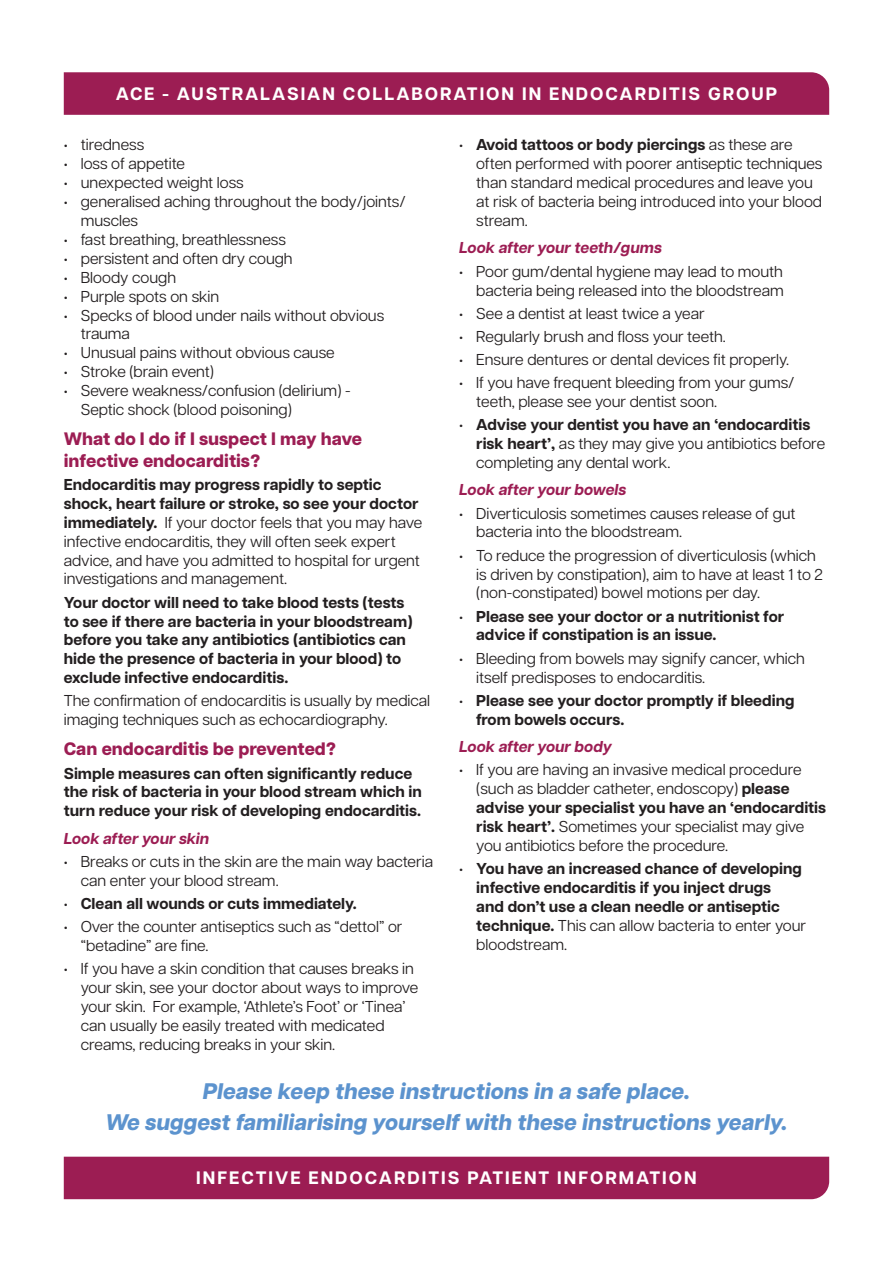
<style>
.page{position:relative;width:893px;height:1263px;background:#fff}
.page>*{position:absolute;margin:0;border:0;box-sizing:border-box;transform-origin:0 0}
.t1{font:italic 800 22.5px "Articulat CF";color:#5c93ce}
.t2{font:700 18px "Articulat CF";letter-spacing:.11em;color:#fff}
.t3{font:800 18px/21.6px "Articulat CF";color:#9c1d53}
.t4{font:15.75px/18.9px "Articulat CF";color:#231f20}
.t5{font:700 15.75px/18.9px "Articulat CF";color:#231f20}
.t6{font:italic 700 15.75px "Articulat CF";color:#9c1d53}
.s1{font-weight:700}
.s2{font-weight:400}
</style>
<div class="page">
<div style="left:64px;top:1157px;width:765px;height:42px;background:#9c1d53"></div>
<div style="left:64px;top:72px;width:765px;height:43px;background:#9c1d53"></div>
<p class="t2" style="left:116px;top:80px;width:663px">ACE - AUSTRALASIAN COLLABORATION IN ENDOCARDITIS GROUP</p>
<p class="t4" style="left:64px;top:134px;width:82px">• tiredness</p>
<p class="t4" style="left:64px;top:153px;width:123px">• loss of appetite</p>
<p class="t4" style="left:64px;top:172px;width:182px">• unexpected weight loss</p>
<p class="t4" style="left:81px;top:191px;width:326px;text-indent:-17px">• generalised aching throughout the body/joints/ muscles</p>
<p class="t4" style="left:64px;top:229px;width:224px">• fast breathing, breathlessness</p>
<p class="t4" style="left:64px;top:248px;width:230px">• persistent and often dry cough</p>
<p class="t4" style="left:64px;top:267px;width:114px">• Bloody cough</p>
<p class="t4" style="left:64px;top:286px;width:157px">• Purple spots on skin</p>
<p class="t4" style="left:81px;top:305px;width:305px;text-indent:-17px">• Specks of blood under nails without obvious trauma</p>
<p class="t4" style="left:64px;top:342px;width:272px">• Unusual pains without obvious cause</p>
<p class="t4" style="left:64px;top:361px;width:152px">• Stroke (brain event)</p>
<p class="t4" style="left:81px;top:380px;width:271px;text-indent:-17px">• Severe weakness/confusion (delirium) -<br>Septic shock (blood poisoning)</p>
<p class="t3" style="left:64px;top:428px;width:300px">What do I do if I suspect I may have infective endocarditis?</p>
<p class="t4" style="left:64px;top:474px;width:360px"><span class="s1">Endocarditis may progress rapidly to septic shock, heart failure or stroke, so see your doctor immediately.</span> If your doctor feels that you may have infective endocarditis, they will often seek expert advice, and have you admitted to hospital for urgent investigations and management.</p>
<p class="t5" style="left:64px;top:592px;width:350px">Your doctor will need to take blood tests (tests to see if there are bacteria in your bloodstream) before you take any antibiotics (antibiotics can hide the presence of bacteria in your blood) to exclude infective endocarditis.</p>
<p class="t4" style="left:64px;top:690px;width:368px">The confirmation of endocarditis is usually by medical imaging techniques such as echocardiography.</p>
<p class="t3" style="left:64px;top:738px;width:274px">Can endocarditis be prevented?</p>
<p class="t5" style="left:64px;top:763px;width:360px">Simple measures can often significantly reduce the risk of bacteria in your blood stream which in turn reduce your risk of developing endocarditis.</p>
<p class="t6" style="left:64px;top:826px;width:147px">Look after your skin</p>
<p class="t4" style="left:81px;top:851px;width:354px;text-indent:-17px">• Breaks or cuts in the skin are the main way bacteria can enter your blood stream.</p>
<p class="t5" style="left:64px;top:893px;width:295px"><span class="s2">•</span> Clean all wounds or cuts immediately.</p>
<p class="t4" style="left:81px;top:916px;width:323px;text-indent:-17px">• Over the counter antiseptics such as “dettol” or “betadine” are fine.</p>
<p class="t4" style="left:81px;top:958px;width:339px;text-indent:-17px">• If you have a skin condition that causes breaks in your skin, see your doctor about ways to improve your skin. For example, ‘Athlete’s Foot’ or ‘Tinea’ can usually be easily treated with medicated creams, reducing breaks in your skin.</p>
<p class="t4" style="left:476px;top:134px;width:348px;text-indent:-17px">• <span class="s1">Avoid tattoos or body piercings</span> as these are often performed with poorer antiseptic techniques than standard medical procedures and leave you at risk of bacteria being introduced into your blood stream.</p>
<p class="t6" style="left:459px;top:236px;width:204px">Look after your teeth/gums</p>
<p class="t4" style="left:459px;top:261px;width:326px;text-align:right">• Poor gum/dental hygiene may lead to mouth bacteria being released into the bloodstream</p>
<p class="t4" style="left:459px;top:303px;width:247px">• See a dentist at least twice a year</p>
<p class="t4" style="left:459px;top:326px;width:268px">• Regularly brush and floss your teeth.</p>
<p class="t4" style="left:459px;top:349px;width:331px">• Ensure dentures or dental devices fit properly.</p>
<p class="t4" style="left:476px;top:372px;width:320px;text-indent:-17px">• If you have frequent bleeding from your gums/ teeth, please see your dentist soon.</p>
<p class="t4" style="left:476px;top:414px;width:350px;text-indent:-17px">• <span class="s1">Advise your dentist you have an ‘endocarditis risk heart’,</span> as they may give you antibiotics before completing any dental work.</p>
<p class="t6" style="left:459px;top:478px;width:169px">Look after your bowels</p>
<p class="t4" style="left:476px;top:502px;width:321px;text-indent:-17px">• Diverticulosis sometimes causes release of gut bacteria into the bloodstream.</p>
<p class="t4" style="left:476px;top:545px;width:348px;text-indent:-17px">• To reduce the progression of diverticulosis (which is driven by constipation), aim to have at least 1 to 2 (non-constipated) bowel motions per day.</p>
<p class="t5" style="left:476px;top:606px;width:309px;text-indent:-17px"><span class="s2">•</span> Please see your doctor or a nutritionist for advice if constipation is an issue.</p>
<p class="t4" style="left:476px;top:648px;width:330px;text-indent:-17px">• Bleeding from bowels may signify cancer, which itself predisposes to endocarditis.</p>
<p class="t5" style="left:476px;top:690px;width:320px;text-indent:-17px"><span class="s2">•</span> Please see your doctor promptly if bleeding from bowels occurs.</p>
<p class="t6" style="left:459px;top:735px;width:154px">Look after your body</p>
<p class="t4" style="left:476px;top:759px;width:351px;text-indent:-17px">• If you are having an invasive medical procedure (such as bladder catheter, endoscopy) <span class="s1">please advise your specialist you have an ‘endocarditis risk heart’.</span> Sometimes your specialist may give you antibiotics before the procedure.</p>
<p class="t5" style="left:476px;top:858px;width:331px;text-indent:-17px"><span class="s2">•</span> You have an increased chance of developing infective endocarditis if you inject drugs<br>and don’t use a clean needle or antiseptic technique. <span class="s2">This can allow bacteria to enter your bloodstream.</span></p>
<p class="t1" style="left:203px;top:1074px;width:489px">Please keep these instructions in a safe place.</p>
<p class="t1" style="left:105px;top:1106px;width:683px">We suggest familiarising yourself with these instructions yearly.</p>
<p class="t2" style="left:196px;top:1164px;width:502px">INFECTIVE ENDOCARDITIS PATIENT INFORMATION</p>
</div>
